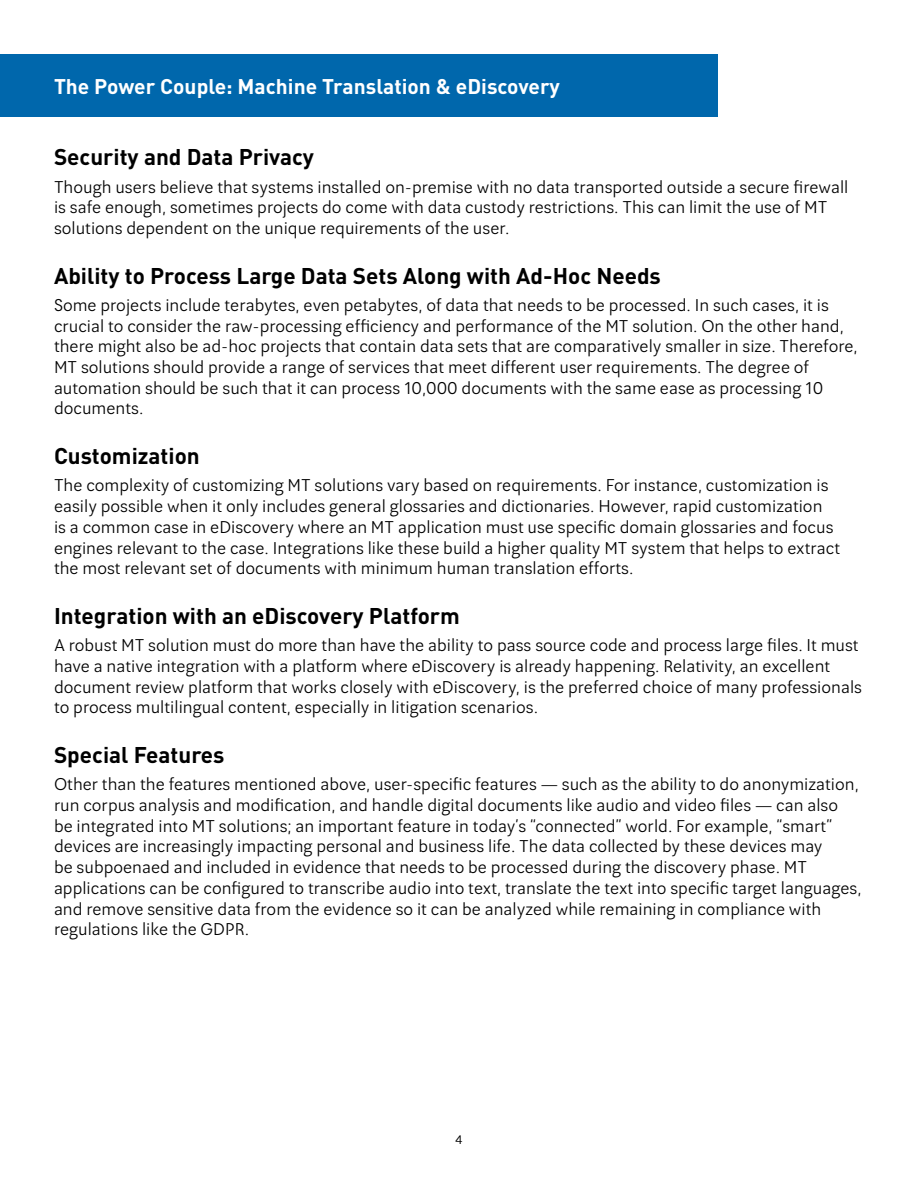
<style>
.page{position:relative;width:918px;height:1188px;background:#fff}
.page>*{position:absolute;margin:0;border:0;box-sizing:border-box;transform-origin:0 0}
.t1{font:700 22.5px "DIN";color:#000}
.t2{font:700 21px "DIN";color:#fff}
.t3{font:17.25px/20.7px "Lean O Sans FY";color:#000101}
.t4{font:12px "Lato";color:#000}
</style>
<div class="page">
<div style="left:0;top:54px;width:717px;height:63px;background:#0067ac"></div>
<p class="t2" style="left:54px;top:72px;width:508px">The Power Couple: Machine Translation &amp; eDiscovery</p>
<h1 class="t1" style="left:54px;top:142px;width:262px">Security and Data Privacy</h1>
<p class="t3" style="left:54px;top:176px;width:796px">Though users believe that systems installed on-premise with no data transported outside a secure firewall is safe enough, sometimes projects do come with data custody restrictions. This can limit the use of MT solutions dependent on the unique requirements of the user.</p>
<h1 class="t1" style="left:54px;top:261px;width:608px">Ability to Process Large Data Sets Along with Ad-Hoc Needs</h1>
<p class="t3" style="left:54px;top:295px;width:805px">Some projects include terabytes, even petabytes, of data that needs to be processed. In such cases, it is crucial to consider the raw-processing efficiency and performance of the MT solution. On the other hand, there might also be ad-hoc projects that contain data sets that are comparatively smaller in size. Therefore, MT solutions should provide a range of services that meet different user requirements. The degree of automation should be such that it can process 10,000 documents with the same ease as processing 10 documents.</p>
<h1 class="t1" style="left:54px;top:441px;width:147px">Customization</h1>
<p class="t3" style="left:54px;top:475px;width:788px">The complexity of customizing MT solutions vary based on requirements. For instance, customization is easily possible when it only includes general glossaries and dictionaries. However, rapid customization<br>is a common case in eDiscovery where an MT application must use specific domain glossaries and focus engines relevant to the case. Integrations like these build a higher quality MT system that helps to extract the most relevant set of documents with minimum human translation efforts.</p>
<h1 class="t1" style="left:54px;top:601px;width:407px">Integration with an eDiscovery Platform</h1>
<p class="t3" style="left:54px;top:635px;width:810px">A robust MT solution must do more than have the ability to pass source code and process large files. It must have a native integration with a platform where eDiscovery is already happening. Relativity, an excellent document review platform that works closely with eDiscovery, is the preferred choice of many professionals to process multilingual content, especially in litigation scenarios.</p>
<h1 class="t1" style="left:54px;top:740px;width:172px">Special Features</h1>
<p class="t3" style="left:54px;top:774px;width:809px">Other than the features mentioned above, user-specific features — such as the ability to do anonymization, run corpus analysis and modification, and handle digital documents like audio and video files — can also<br>be integrated into MT solutions; an important feature in today’s “connected” world. For example, “smart” devices are increasingly impacting personal and business life. The data collected by these devices may<br>be subpoenaed and included in evidence that needs to be processed during the discovery phase. MT applications can be configured to transcribe audio into text, translate the text into specific target languages, and remove sensitive data from the evidence so it can be analyzed while remaining in compliance with regulations like the GDPR.</p>
<p class="t4" style="left:456px;top:1131px;width:8px">4</p>
</div>
